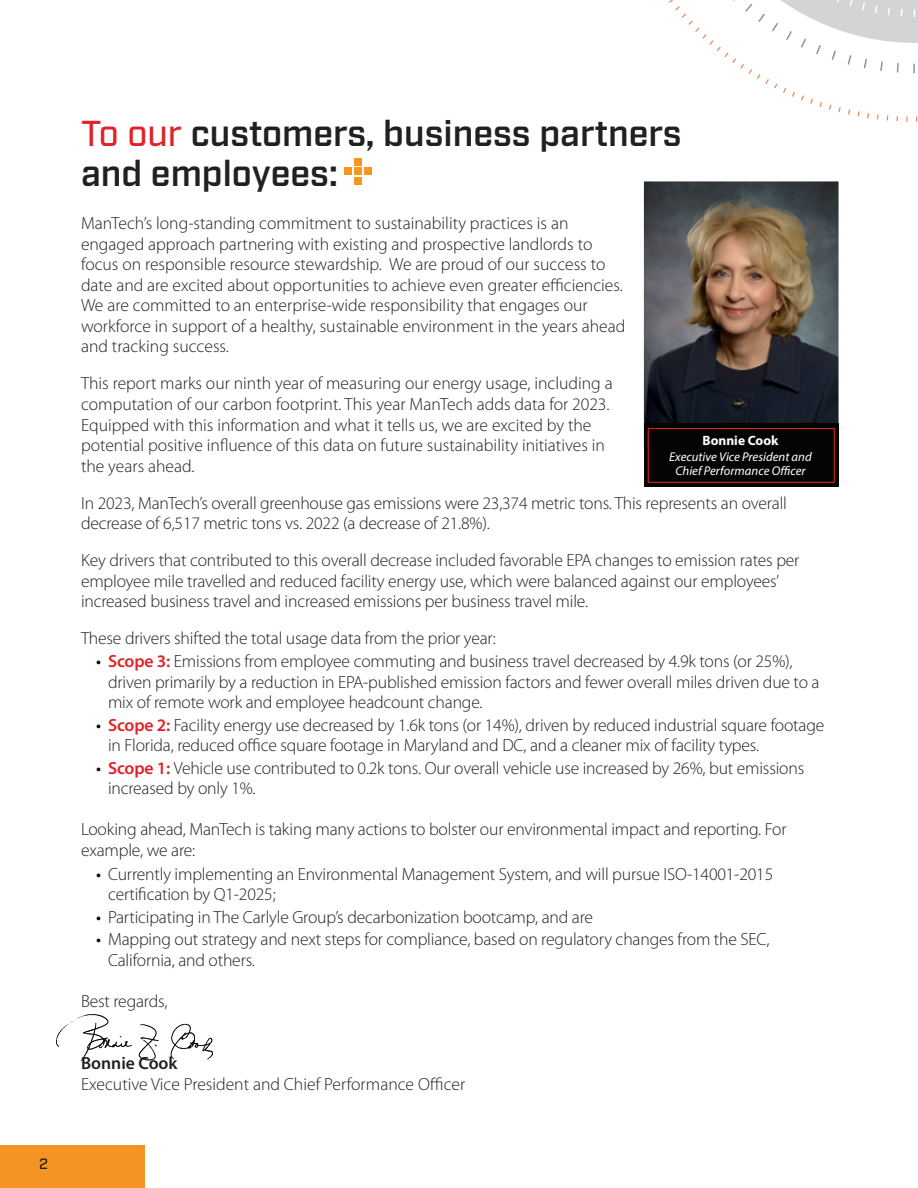
<style>
.page{position:relative;width:918px;height:1188px;background:#fff}
.page>*{position:absolute;margin:0;border:0;box-sizing:border-box;transform-origin:0 0}
.Titles{font:600 36px "Industry";color:#231f20}
.Main_Body_Text{font:300 17.7px/20.5px "Myriad Pro";letter-spacing:-.01em;color:#231f20}
.Main_Body_Text-2{font:600 17.7px "Myriad Pro";color:#231f20}
.Main_Body_Text-3{font:500 15px "Industry";color:#231f20}
.Subtitles{font:700 13.5px "Myriad Pro";color:#fff}
.Subtitles-2{font:italic 12.75px "Myriad Pro";color:#fff}
.s1{font-weight:500;color:#df2327}
.s2{font-weight:900;color:#040503}
.s3{font-weight:600;color:#e12227}
</style>
<div class="page">
<svg style="left:669px;top:0;width:249px;height:122px"></svg>
<div style="left:0;top:1146px;width:145px;height:42px;background:#f59424"></div>
<div style="left:354px;top:167px;width:8px;height:8px;background:#f79521"></div>
<div style="left:354px;top:158px;width:8px;height:7px;background:#f79521"></div>
<div style="left:354px;top:177px;width:8px;height:8px;background:#f79521"></div>
<div style="left:345px;top:167px;width:7px;height:8px;background:#f79521"></div>
<div style="left:364px;top:167px;width:8px;height:8px;background:#f79521"></div>
<img style="left:644px;top:181px;width:195px;height:243px">
<div style="left:644px;top:424px;width:195px;height:63px;background:#040503"></div>
<div style="left:648px;top:428px;width:187px;height:55px;border:1px solid #e12227"></div>
<img style="left:57px;top:1015px;width:156px;height:45px">
<p class="Main_Body_Text-3" style="left:39px;top:1155px;width:10px">2</p>
<p class="Titles" style="left:81px;top:112px;width:602px"><span class="s1">To our</span> customers, business partners</p>
<p class="Titles" style="left:81px;top:152px;width:258px">and employees:</p>
<p class="Main_Body_Text" style="left:81px;top:213px;width:546px">ManTech’s long-standing commitment to sustainability practices is an engaged approach partnering with existing and prospective landlords to focus on responsible resource stewardship. We are proud of our success to date and are excited about opportunities to achieve even greater efficiencies.<br>We are committed to an enterprise-wide responsibility that engages our workforce in support of a healthy, sustainable environment in the years ahead and tracking success.</p>
<p class="Main_Body_Text" style="left:81px;top:373px;width:533px">This report marks our ninth year of measuring our energy usage, including a computation of our carbon footprint. This year ManTech adds data for 2023.<br>Equipped with this information and what it tells us, we are excited by the potential positive influence of this data on future sustainability initiatives in the years ahead.</p>
<p class="Main_Body_Text" style="left:81px;top:492px;width:708px">In 2023, ManTech’s overall greenhouse gas emissions were 23,374 metric tons. This represents an overall decrease of 6,517 metric tons vs. 2022 (a decrease of 21.8%).</p>
<p class="Main_Body_Text" style="left:81px;top:550px;width:720px">Key drivers that contributed to this overall decrease included favorable EPA changes to emission rates per employee mile travelled and reduced facility energy use, which were balanced against our employees’ increased business travel and increased emissions per business travel mile.</p>
<p class="Main_Body_Text" style="left:81px;top:628px;width:417px">These drivers shifted the total usage data from the prior year:</p>
<p class="Main_Body_Text" style="left:108px;top:651px;width:713px;text-indent:-12px"><span class="s2">·</span> <span class="s3">Scope 3:</span> Emissions from employee commuting and business travel decreased by 4.9k tons (or 25%), driven primarily by a reduction in EPA-published emission factors and fewer overall miles driven due to a mix of remote work and employee headcount change.</p>
<p class="Main_Body_Text" style="left:108px;top:714px;width:718px;text-indent:-12px"><span class="s2">·</span> <span class="s3">Scope 2:</span> Facility energy use decreased by 1.6k tons (or 14%), driven by reduced industrial square footage in Florida, reduced office square footage in Maryland and DC, and a cleaner mix of facility types.</p>
<p class="Main_Body_Text" style="left:108px;top:757px;width:698px;text-indent:-12px"><span class="s2">·</span> <span class="s3">Scope 1:</span> Vehicle use contributed to 0.2k tons. Our overall vehicle use increased by 26%, but emissions increased by only 1%.</p>
<p class="Main_Body_Text" style="left:81px;top:819px;width:707px">Looking ahead, ManTech is taking many actions to bolster our environmental impact and reporting. For example, we are:</p>
<p class="Main_Body_Text" style="left:108px;top:863px;width:667px;text-indent:-12px"><span class="s2">·</span> Currently implementing an Environmental Management System, and will pursue ISO-14001-2015 certification by Q1-2025;</p>
<p class="Main_Body_Text" style="left:96px;top:907px;width:499px"><span class="s2">·</span> Participating in The Carlyle Group’s decarbonization bootcamp, and are</p>
<p class="Main_Body_Text" style="left:108px;top:929px;width:663px;text-indent:-12px"><span class="s2">·</span> Mapping out strategy and next steps for compliance, based on regulatory changes from the SEC,<br>California, and others.</p>
<p class="Main_Body_Text" style="left:81px;top:991px;width:88px">Best regards,</p>
<p class="Subtitles" style="left:702px;top:432px;width:78px">Bonnie Cook</p>
<p class="Subtitles-2" style="left:669px;top:448px;width:144px">Executive Vice President and</p>
<p class="Subtitles-2" style="left:675px;top:463px;width:132px">Chief Performance Officer</p>
<p class="Main_Body_Text-2" style="left:81px;top:1051px;width:98px">Bonnie Cook</p>
<p class="Main_Body_Text" style="left:81px;top:1073px;width:386px">Executive Vice President and Chief Performance Officer</p>
</div>
